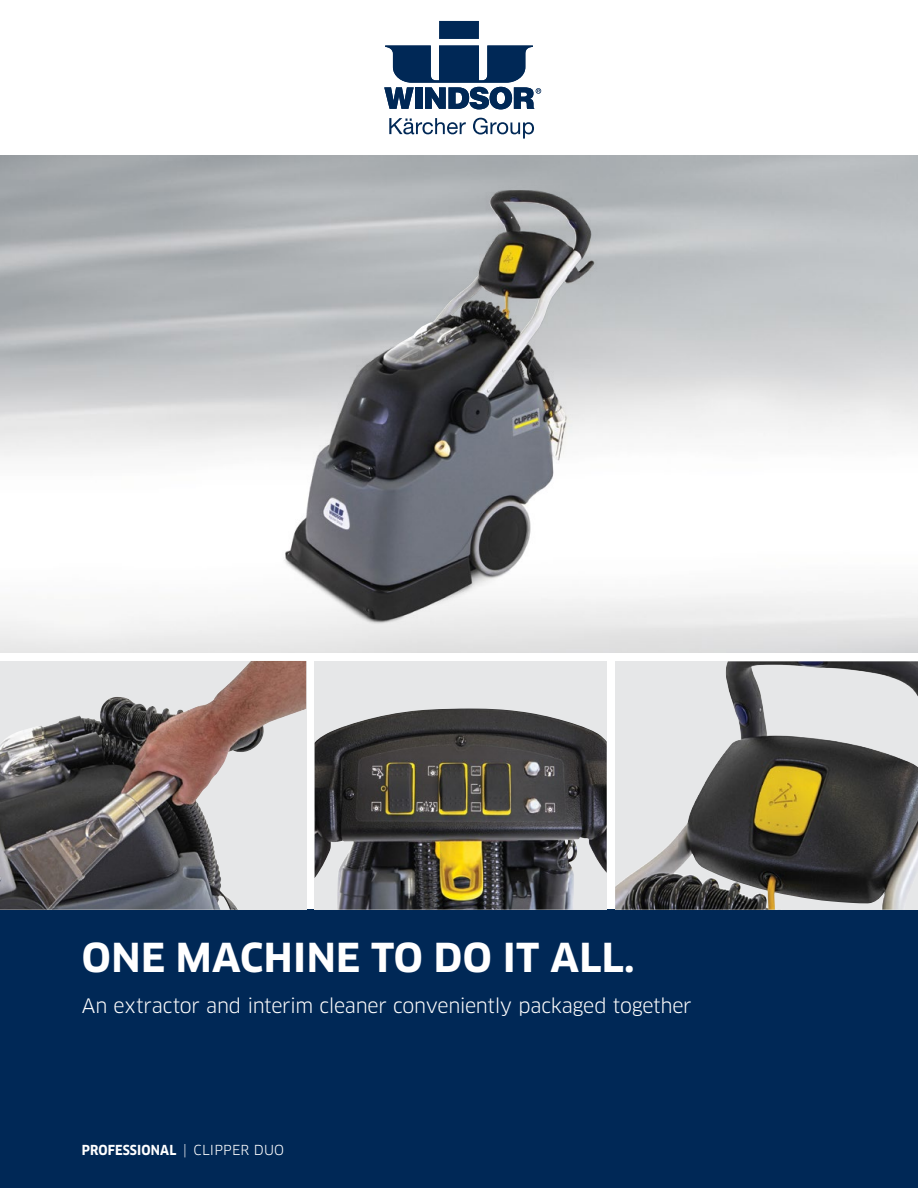
<style>
.page{position:relative;width:918px;height:1188px;background:#fff}
.page>*{position:absolute;margin:0;border:0;box-sizing:border-box;transform-origin:0 0}
.Headline_NarrowBlack{font:700 39px "Clan Pro";letter-spacing:.01em;color:#fff}
.Subheadline_Book_13p{font:19.5px "Clan Pro";letter-spacing:-.015em;color:#fff}
.Business_Unit_Narrow{font:700 13.5px "Clan Pro Narr";letter-spacing:.01em;color:#fff}
.s1{font-family:"Clan Pro";font-weight:400}
</style>
<div class="page">
<div style="left:0;top:910px;width:918px;height:278px;background:#002856"></div>
<div style="left:439px;top:21px;width:40px;height:18px;background:#002856"></div>
<svg style="left:384px;top:46px;width:157px;height:63px"></svg>
<svg style="left:389px;top:118px;width:77px;height:16px"></svg>
<svg style="left:473px;top:118px;width:61px;height:21px"></svg>
<svg style="left:0;top:155px;width:918px;height:498px"></svg>
<img style="left:251px;top:174px;width:378px;height:474px">
<img style="left:286px;top:190px;width:308px;height:431px">
<div style="left:315px;top:661px;width:292px;height:249px;background:#e6e7e8"></div>
<img style="left:315px;top:708px;width:292px;height:202px">
<img style="left:615px;top:661px;width:303px;height:249px">
<svg style="left:251px;top:661px;width:55px;height:249px;background:#d1c7c5"></svg>
<img style="left:0;top:661px;width:251px;height:249px">
<div style="left:36px;top:117px;width:36px;height:36px;border:2px solid #000;border-radius:50%"></div>
<div style="left:36px;top:577px;width:36px;height:36px;border:2px solid #000;border-radius:50%"></div>
<div style="left:36px;top:1036px;width:36px;height:36px;border:2px solid #000;border-radius:50%"></div>
<div style="left:40px;top:121px;width:28px;height:29px;border:2px solid #000;border-radius:50%"></div>
<div style="left:40px;top:581px;width:28px;height:28px;border:2px solid #000;border-radius:50%"></div>
<div style="left:40px;top:1040px;width:28px;height:28px;border:2px solid #000;border-radius:50%"></div>
<p class="Headline_NarrowBlack" style="left:82px;top:935px;width:554px">ONE MACHINE TO DO IT ALL.</p>
<p class="Subheadline_Book_13p" style="left:82px;top:994px;width:612px">An extractor and interim cleaner conveniently packaged together</p>
<p class="Business_Unit_Narrow" style="left:82px;top:1142px;width:204px">PROFESSIONAL <span class="s1">| CLIPPER DUO</span></p>
</div>
